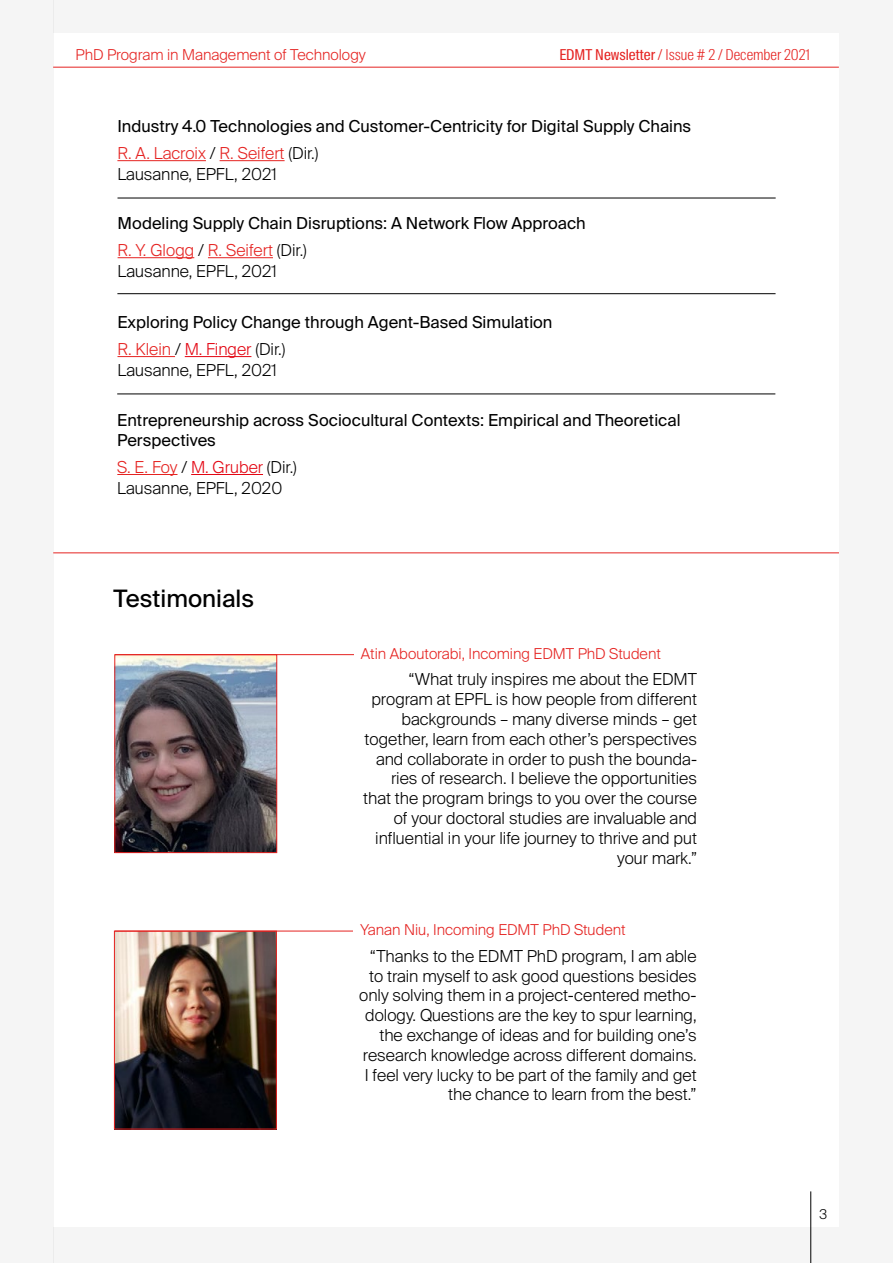
<style>
.page{position:relative;width:893px;height:1263px;background:#fff}
.page>*{position:absolute;margin:0;border:0;box-sizing:border-box;transform-origin:0 0}
.t1{font:24px "Suisse Intl";color:#000}
.t2{font:300 16.5px/19.8px "Suisse Intl";color:#000;text-align:right}
.t3{font:16.5px/27.3px "Suisse Intl";color:#000}
.t4{font:300 15px "Suisse Intl";color:#e52321}
.t5{font:300 15px "Suisse Intl Cond";color:#e52321}
.t6{font:300 13.5px "Suisse Intl";color:#000}
.s1{font-weight:400}
.s2{font-weight:300;color:#e52321}
.s3{font-weight:300}
.s4{font-weight:300;color:#e30613}
.s5{color:#e52321}
.s6{color:#e30613}
</style>
<div class="page">
<div style="left:0;top:0;width:53px;height:1263px;background:#f5f5f5"></div>
<div style="left:839px;top:0;width:54px;height:1263px;background:#f5f5f5"></div>
<div style="left:53px;top:1227px;width:786px;height:36px;background:#f5f5f5"></div>
<div style="left:53px;top:0;width:786px;height:32px;background:#f5f5f5"></div>
<hr style="left:0;top:0;width:1px;height:1263px;background:#020203">
<hr style="left:53px;top:67px;width:786px;height:1px;background:#e52321">
<hr style="left:810px;top:1191px;width:1px;height:72px;background:#000">
<hr style="left:117px;top:160px;width:89px;height:1px;background:#e52321">
<hr style="left:220px;top:160px;width:65px;height:1px;background:#e52321">
<hr style="left:117px;top:198px;width:659px;height:1px;background:#000">
<hr style="left:118px;top:257px;width:76px;height:1px;background:#e52321">
<hr style="left:208px;top:257px;width:65px;height:1px;background:#e52321">
<hr style="left:117px;top:293px;width:658px;height:1px;background:#000">
<hr style="left:117px;top:356px;width:58px;height:1px;background:#e52321">
<hr style="left:185px;top:356px;width:66px;height:1px;background:#e30613">
<hr style="left:117px;top:394px;width:658px;height:1px;background:#000">
<hr style="left:117px;top:474px;width:61px;height:1px;background:#e52321">
<hr style="left:191px;top:474px;width:72px;height:1px;background:#e30613">
<hr style="left:53px;top:553px;width:786px;height:1px;background:#e52321">
<img style="left:116px;top:933px;width:159px;height:194px">
<hr style="left:115px;top:931px;width:447px;height:1px;background:#e52321">
<div style="left:353px;top:924px;width:318px;height:25px;background:#fff"></div>
<div style="left:114px;top:931px;width:163px;height:198px;border:1px solid #e52321"></div>
<img style="left:117px;top:656px;width:158px;height:195px">
<hr style="left:115px;top:654px;width:448px;height:1px;background:#e52321">
<div style="left:354px;top:647px;width:318px;height:25px;background:#fff"></div>
<div style="left:115px;top:654px;width:162px;height:199px;border:1px solid #e52321"></div>
<p class="t4" style="left:75px;top:46px;width:292px">PhD Program in Management of Technology</p>
<p class="t5" style="left:559px;top:46px;width:252px"><span class="s1">EDMT Newsletter</span> / Issue # 2 / December 2021</p>
<p class="t3" style="left:117px;top:113px;width:575px">Industry 4.0 Technologies and Customer-Centricity for Digital Supply Chains<br><span class="s2">R. A. Lacroix</span> <span class="s3">/</span> <span class="s2">R. Seifert</span> <span class="s3">(Dir.)</span></p>
<p class="t2" style="left:117px;top:165px;width:161px">Lausanne, EPFL, 2021</p>
<p class="t3" style="left:118px;top:210px;width:470px">Modeling Supply Chain Disruptions: A Network Flow Approach<br><span class="s2">R. Y. Glogg</span> <span class="s3">/</span> <span class="s2">R. Seifert</span> <span class="s3">(Dir.)</span></p>
<p class="t2" style="left:118px;top:262px;width:161px">Lausanne, EPFL, 2021</p>
<p class="t3" style="left:117px;top:308px;width:436px">Exploring Policy Change through Agent-Based Simulation<br><span class="s2">R. Klein</span> <span class="s3">/</span> <span class="s4">M. Finger</span> <span class="s3">(Dir.)</span></p>
<p class="t2" style="left:117px;top:361px;width:161px">Lausanne, EPFL, 2021</p>
<p class="t3" style="left:117px;top:410px;width:565px;line-height:19.8px">Entrepreneurship across Sociocultural Contexts: Empirical and Theoretical<br>Perspectives</p>
<p class="t2" style="left:117px;top:457px;width:181px;line-height:21px;text-align:left"><span class="s5">S. E. Foy</span> / <span class="s6">M. Gruber</span> (Dir.)<br>Lausanne, EPFL, 2020</p>
<h1 class="t1" style="left:114px;top:584px;width:142px">Testimonials</h1>
<p class="t4" style="left:361px;top:645px;width:301px">Atin Aboutorabi, Incoming EDMT PhD Student</p>
<p class="t2" style="left:363px;top:670px;width:335px">“What truly inspires me about the EDMT program at EPFL is how people from different backgrounds – many diverse minds – get together, learn from each other’s perspectives and collaborate in order to push the bounda&shy;ries of research. I believe the opportunities that the program brings to you over the course of your doctoral studies are invaluable and influential in your life journey to thrive and put your mark.”</p>
<p class="t4" style="left:361px;top:921px;width:266px">Yanan Niu, Incoming EDMT PhD Student</p>
<p class="t2" style="left:359px;top:946px;width:339px">“Thanks to the EDMT PhD program, I am able to train myself to ask good questions besides only solving them in a project-centered metho&shy;dology. Questions are the key to spur learning, the exchange of ideas and for building one’s research knowledge across different domains.<br>I feel very lucky to be part of the family and get the chance to learn from the best.”</p>
<p class="t6" style="left:819px;top:1207px;width:9px">3</p>
</div>
